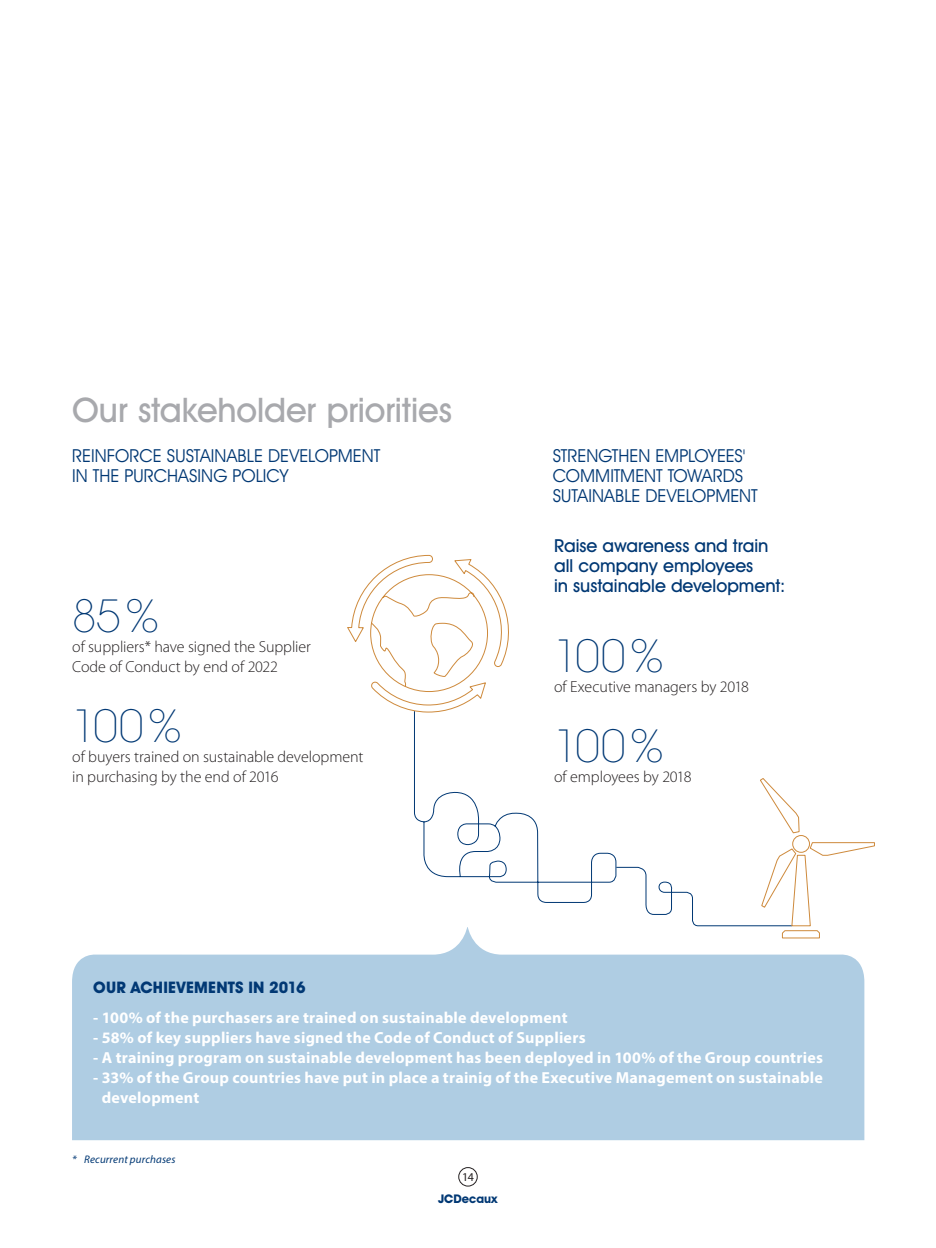
<style>
.page{position:relative;width:936px;height:1248px;background:#fff}
.page>*{position:absolute;margin:0;border:0;box-sizing:border-box;transform-origin:0 0}
.t1{font:200 44px "ITC Avant Garde Std";color:#013874}
.t2{font:500 34px "Avant Garde IT Cby BT";letter-spacing:-.005em;color:#a8a9ad}
.t3{font:18px/20px "Avant Garde IT Cby BT";color:#013874}
.t4{font:500 18px/20px "Avant Garde IT Cby BT";color:#013874}
.t5{font:700 16px/20px "Myriad Pro";letter-spacing:.015em;color:#fff}
.t6{font:300 16px/20px "Myriad Pro";letter-spacing:-.005em;color:#231f20}
.t7{font:700 16px "Avant Garde IT Cby BT";letter-spacing:.015em;color:#013874}
.t8{font:700 12px "Avant Garde IT Cby BT";color:#013874}
.t9{font:12px "Myriad Pro";color:#231f20}
.t10{font:italic 11px "Myriad Pro";letter-spacing:.015em;color:#013874}
</style>
<div class="page">
<div style="left:458px;top:1166px;width:19px;height:20px;border:1px solid #231f20;border-radius:50%"></div>
<svg style="left:72px;top:938px;width:792px;height:202px;background:#b5d1e5"></svg>
<svg style="left:347px;top:554px;width:528px;height:384px"></svg>
<h2 class="t2" style="left:72px;top:389px;width:381px">Our stakeholder priorities</h2>
<p class="t3" style="left:72px;top:445px;width:309px">REINFORCE SUSTAINABLE DEVELOPMENT<br>IN THE PURCHASING POLICY</p>
<p class="t3" style="left:552px;top:445px;width:206px">STRENGTHEN EMPLOYEES'<br>COMMITMENT TOWARDS<br>SUTAINABLE DEVELOPMENT</p>
<h1 class="t1" style="left:72px;top:590px;width:87px">85%</h1>
<p class="t6" style="left:72px;top:637px;width:240px">of suppliers* have signed the Supplier<br>Code of Conduct by end of 2022</p>
<h1 class="t1" style="left:72px;top:700px;width:110px">100%</h1>
<p class="t6" style="left:72px;top:747px;width:293px">of buyers trained on sustainable development in purchasing by the end of 2016</p>
<p class="t7" style="left:93px;top:977px;width:214px">OUR ACHIEVEMENTS IN 2016</p>
<p class="t4" style="left:554px;top:535px;width:233px">Raise awareness and train all company employees<br>in sustainable development:</p>
<h1 class="t1" style="left:554px;top:630px;width:110px">100%</h1>
<p class="t6" style="left:554px;top:677px;width:196px">of Executive managers by 2018</p>
<h1 class="t1" style="left:554px;top:720px;width:110px">100%</h1>
<p class="t6" style="left:554px;top:767px;width:139px">of employees by 2018</p>
<p class="t5" style="left:93px;top:1006px;width:475px">- 100% of the purchasers are trained on sustainable development</p>
<p class="t5" style="left:93px;top:1026px;width:494px">- 58% of key suppliers have signed the Code of Conduct of Suppliers</p>
<p class="t5" style="left:93px;top:1046px;width:731px">- A training program on sustainable development has been deployed in 100% of the Group countries</p>
<p class="t5" style="left:102px;top:1066px;width:722px;text-indent:-9px">- 33% of the Group countries have put in place a trainig of the Executive Management on sustainable development</p>
<p class="t10" style="left:72px;top:1152px;width:105px">* Recurrent purchases</p>
<p class="t9" style="left:462px;top:1169px;width:13px">14</p>
<p class="t8" style="left:438px;top:1191px;width:61px">JCDecaux</p>
</div>
